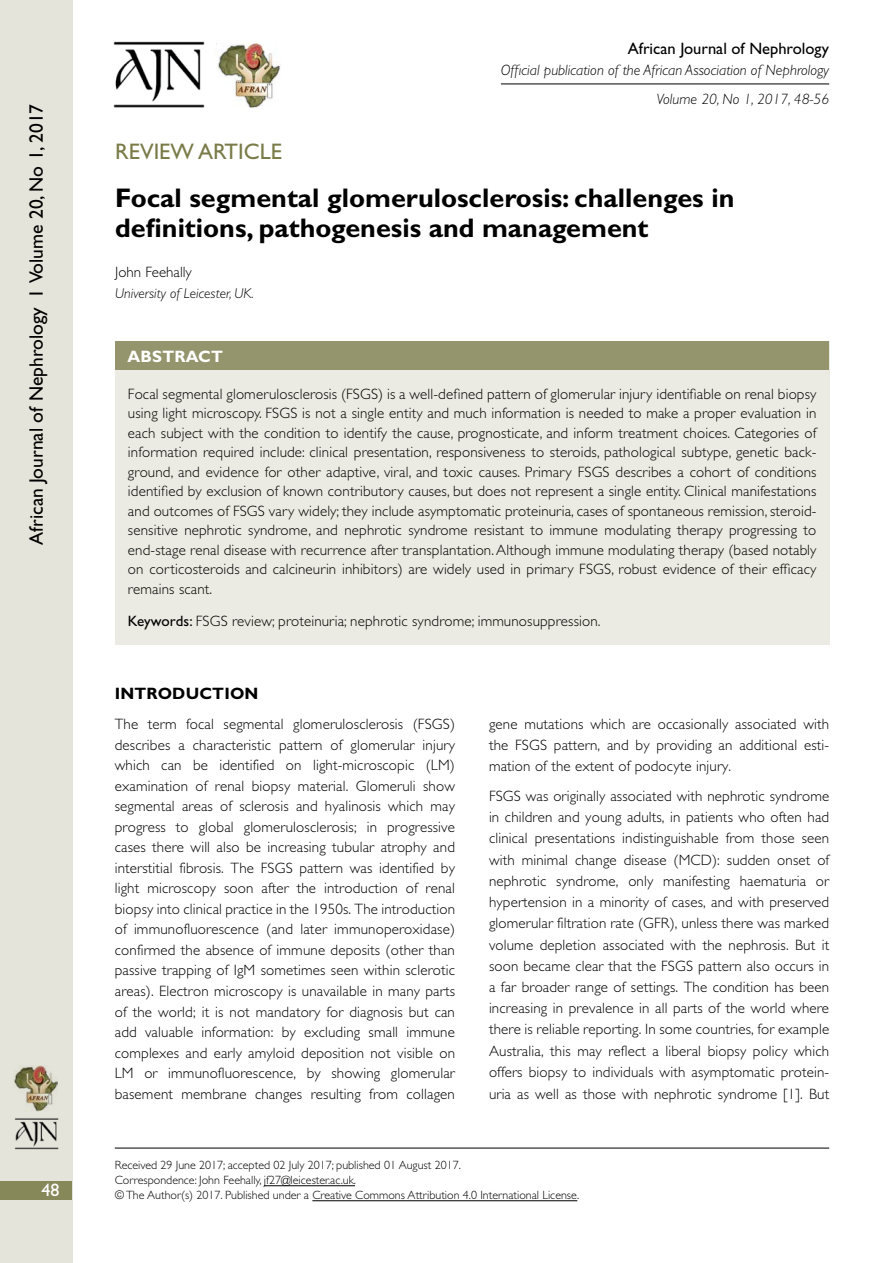
<style>
.page{position:relative;width:893px;height:1263px;background:#fff}
.page>*{position:absolute;margin:0;border:0;box-sizing:border-box;transform-origin:0 0}
.t1{font:700 27px/30px "Gill Sans Std";color:#000}
.t2{font:22.5px "Gill Sans Std";color:#7a7b48}
.t3{font:19.5px "Gill Sans Std";color:#000}
.t4{font:18px "Gill Sans Std";color:#fff}
.t5{font:16.5px "Gill Sans Std";color:#000}
.t6{font:700 16.5px "Gill Sans Std";letter-spacing:.01em;color:#000}
.t7{font:700 16.5px "Gill Sans Std";letter-spacing:.01em;color:#fff}
.t8{font:300 15px/20.5px "Gill Sans Std";letter-spacing:.01em;color:#000;text-align:justify}
.t9{font:italic 300 15px/29.5px "Gill Sans Std";color:#000;text-align:right}
.t10{font:italic 300 14.25px "Gill Sans Std";color:#000}
.t11{font:300 12px/15px "Gill Sans Std";color:#000}
.s1{font-weight:400}
</style>
<div class="page">
<div style="left:0;top:0;width:72px;height:1263px;background:#e4e4da"></div>
<div style="left:0;top:1181px;width:72px;height:18px;background:#87885a"></div>
<img style="left:14px;top:1118px;width:45px;height:32px">
<img style="left:14px;top:1065px;width:44px;height:46px">
<div style="left:115px;top:341px;width:715px;height:304px;background:#ebebe3"></div>
<div style="left:115px;top:341px;width:714px;height:29px;background:#95956d"></div>
<hr style="left:115px;top:1148px;width:714px;height:1px;background:#000">
<hr style="left:264px;top:1185px;width:91px;height:1px;background:#000">
<hr style="left:312px;top:1200px;width:265px;height:1px;background:#000">
<img style="left:113px;top:41px;width:92px;height:67px">
<img style="left:216px;top:43px;width:65px;height:65px">
<hr style="left:501px;top:84px;width:328px;height:1px;background:#000">
<h3 class="t3" style="left:25px;top:545px;width:443px;rotate:-90deg">African Journal of Nephrology I Volume 20, No 1, 2017</h3>
<p class="t4" style="left:42px;top:1180px;width:20px">48</p>
<p class="t5" style="left:628px;top:39px;width:203px">African Journal of Nephrology</p>
<p class="t9" style="left:501px;top:55px;width:330px">Official publication of the African Association of Nephrology<br>Volume 20, No 1, 2017, 48-56</p>
<h2 class="t2" style="left:115px;top:138px;width:168px">REVIEW ARTICLE</h2>
<h1 class="t1" style="left:115px;top:183px;width:621px">Focal segmental glomerulosclerosis: challenges in definitions, pathogenesis and management</h1>
<p class="t8" style="left:115px;top:262px;width:78px">John Feehally</p>
<p class="t10" style="left:115px;top:286px;width:140px">University of Leicester, UK.</p>
<p class="t7" style="left:128px;top:347px;width:97px">Abstract</p>
<p class="t8" style="left:128px;top:384px;width:690px;line-height:19.5px">Focal segmental glomerulosclerosis (FSGS) is a well-defined pattern of glomerular injury identifiable on renal biopsy using light microscopy. FSGS is not a single entity and much information is needed to make a proper evaluation in each subject with the condition to identify the cause, prognosticate, and inform treatment choices. Categories of information required include: clinical presentation, responsiveness to steroids, pathological subtype, genetic back&shy;ground, and evidence for other adaptive, viral, and toxic causes. Primary FSGS describes a cohort of conditions identified by exclusion of known contributory causes, but does not represent a single entity. Clinical manifestations and outcomes of FSGS vary widely; they include asymptomatic proteinuria, cases of spontaneous remission, steroid&shy;sensitive nephrotic syndrome, and nephrotic syndrome resistant to immune modulating therapy progressing to end-stage renal disease with recurrence after transplantation. Although immune modulating therapy (based notably on corticosteroids and calcineurin inhibitors) are widely used in primary FSGS, robust evidence of their efficacy remains scant.</p>
<p class="t8" style="left:128px;top:611px;width:474px"><span class="s1">Keywords:</span> FSGS review; proteinuria; nephrotic syndrome; immunosuppression.</p>
<p class="t6" style="left:115px;top:684px;width:145px">INTRODUCTION</p>
<p class="t8" style="left:115px;top:714px;width:342px">The term focal segmental glomerulosclerosis (FSGS) describes a characteristic pattern of glomerular injury which can be identified on light-microscopic (LM) examination of renal biopsy material. Glomeruli show segmental areas of sclerosis and hyalinosis which may progress to global glomerulosclerosis; in progressive cases there will also be increasing tubular atrophy and interstitial fibrosis. The FSGS pattern was identified by light microscopy soon after the introduction of renal biopsy into clinical practice in the 1950s. The introduction of immunofluorescence (and later immunoperoxidase) confirmed the absence of immune deposits (other than passive trapping of IgM sometimes seen within sclerotic areas). Electron microscopy is unavailable in many parts of the world; it is not mandatory for diagnosis but can add valuable information: by excluding small immune complexes and early amyloid deposition not visible on LM or immunofluorescence, by showing glomerular basement membrane changes resulting from collagen</p>
<p class="t8" style="left:489px;top:713px;width:342px;line-height:21.1px">gene mutations which are occasionally associated with the FSGS pattern, and by providing an additional esti&shy;mation of the extent of podocyte injury.</p>
<p class="t8" style="left:489px;top:785px;width:342px;line-height:21.3px">FSGS was originally associated with nephrotic syndrome in children and young adults, in patients who often had clinical presentations indistinguishable from those seen with minimal change disease (MCD): sudden onset of nephrotic syndrome, only manifesting haematuria or hypertension in a minority of cases, and with preserved glomerular filtration rate (GFR), unless there was marked volume depletion associated with the nephrosis. But it soon became clear that the FSGS pattern also occurs in a far broader range of settings. The condition has been increasing in prevalence in all parts of the world where there is reliable reporting. In some countries, for example Australia, this may reflect a liberal biopsy policy which offers biopsy to individuals with asymptomatic protein&shy;uria as well as those with nephrotic syndrome [1]. But</p>
<p class="t11" style="left:115px;top:1158px;width:466px">Received 29 June 2017; accepted 02 July 2017; published 01 August 2017.<br>Correspondence: John Feehally, jf27@leicester.ac.uk.<br>© The Author(s) 2017. Published under a Creative Commons Attribution 4.0 International License.</p>
</div>
